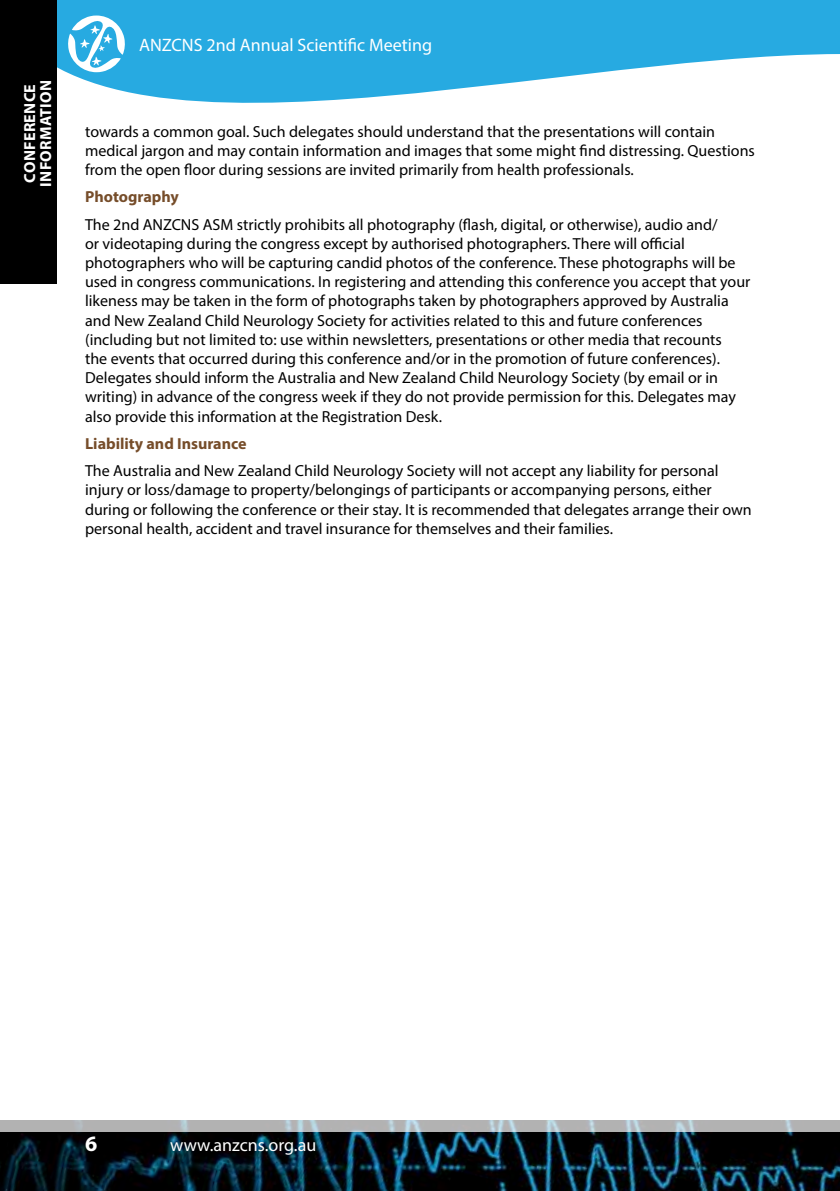
<style>
.page{position:relative;width:840px;height:1191px;background:#fff}
.page>*{position:absolute;margin:0;border:0;box-sizing:border-box;transform-origin:0 0}
.t1{font:700 22px "Myriad Pro";color:#fff}
.t2{font:18px "Myriad Pro";color:#fff}
.t3{font:16px/19.2px "Myriad Pro";color:#000}
.t4{font:700 16px "Myriad Pro";color:#764d2a}
.t5{font:700 16px/16px "Myriad Pro";letter-spacing:.02em;color:#fff}
</style>
<div class="page">
<svg style="left:57px;top:0;width:782px;height:103px;fill:#27aae1"></svg>
<svg style="left:67px;top:16px;width:58px;height:56px"></svg>
<img style="left:0;top:1132px;width:839px;height:59px">
<svg style="left:0;top:1120px;width:839px;height:12px;background:#b3b5b7"></svg>
<div style="left:0;top:0;width:57px;height:283px;background:#000"></div>
<p class="t5" style="left:21px;top:187px;width:108px;rotate:-90deg">Conference<br>Information</p>
<p class="t2" style="left:139px;top:34px;width:294px">ANZCNS 2nd Annual Scientific Meeting</p>
<p class="t3" style="left:85px;top:122px;width:671px">towards a common goal. Such delegates should understand that the presentations will contain medical jargon and may contain information and images that some might find distressing. Questions from the open floor during sessions are invited primarily from health professionals.</p>
<p class="t4" style="left:85px;top:187px;width:95px">Photography</p>
<p class="t3" style="left:85px;top:214px;width:666px">The 2nd ANZCNS ASM strictly prohibits all photography (flash, digital, or otherwise), audio and/<br>or videotaping during the congress except by authorised photographers. There will official photographers who will be capturing candid photos of the conference. These photographs will be used in congress communications. In registering and attending this conference you accept that your likeness may be taken in the form of photographs taken by photographers approved by Australia and New Zealand Child Neurology Society for activities related to this and future conferences (including but not limited to: use within newsletters, presentations or other media that recounts<br>the events that occurred during this conference and/or in the promotion of future conferences).<br>Delegates should inform the Australia and New Zealand Child Neurology Society (by email or in writing) in advance of the congress week if they do not provide permission for this. Delegates may also provide this information at the Registration Desk.</p>
<p class="t4" style="left:85px;top:433px;width:163px">Liability and Insurance</p>
<p class="t3" style="left:85px;top:461px;width:667px">The Australia and New Zealand Child Neurology Society will not accept any liability for personal injury or loss/damage to property/belongings of participants or accompanying persons, either during or following the conference or their stay. It is recommended that delegates arrange their own personal health, accident and travel insurance for themselves and their families.</p>
<h1 class="t1" style="left:85px;top:1129px;width:14px">6</h1>
<p class="t2" style="left:170px;top:1134px;width:147px">www.anzcns.org.au</p>
</div>
